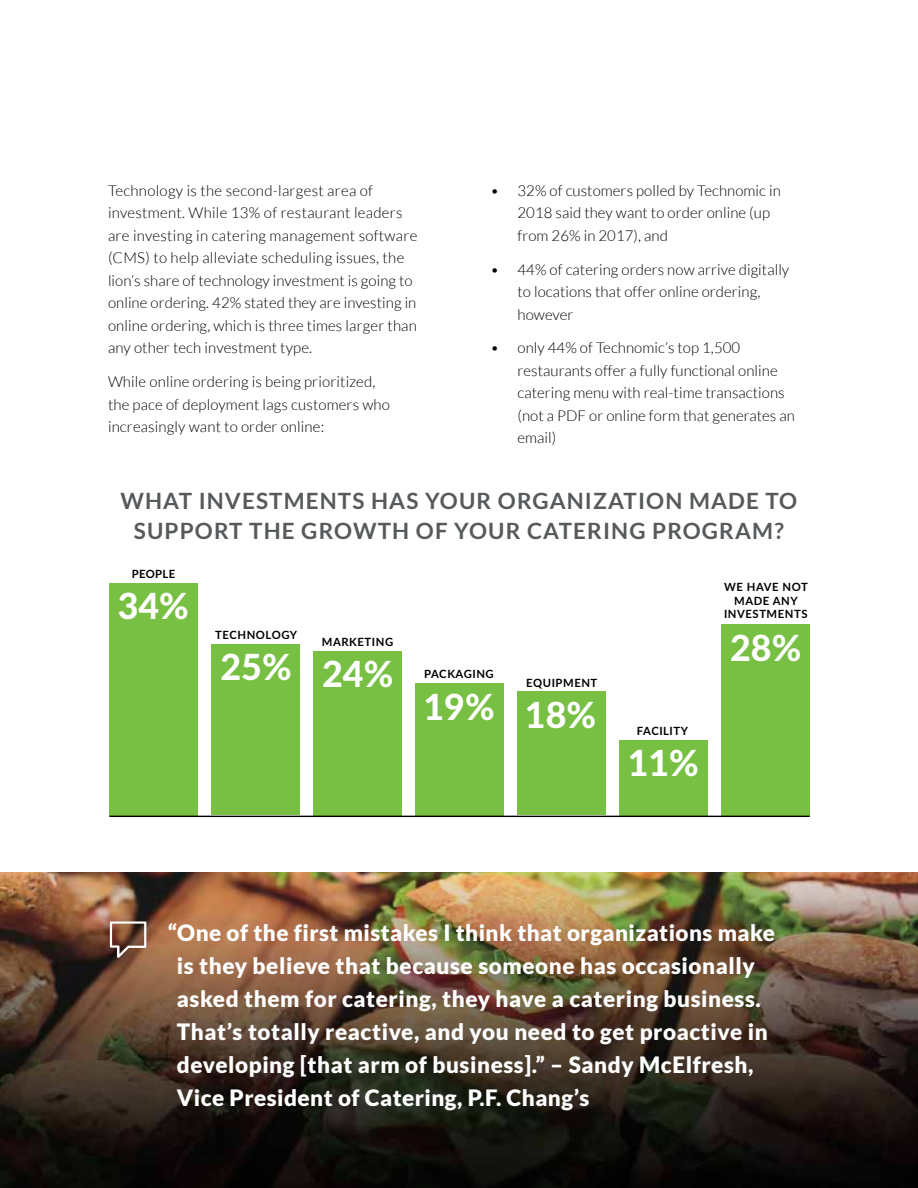
<style>
.page{position:relative;width:918px;height:1188px;background:#fff}
.page>*{position:absolute;margin:0;border:0;box-sizing:border-box;transform-origin:0 0}
.t1{font:800 36px "Lato";color:#fff}
.t2{font:900 22.5px/33px "Lato";letter-spacing:.025em;color:#fff}
.t3{font:700 22.5px/30px "Lato";letter-spacing:.05em;color:#575a5c;text-align:center}
.t4{font:300 15px/22.5px "Lato";letter-spacing:.005em;color:#000}
.t5{font:700 11.25px/13.5px "Lato";letter-spacing:.05em;color:#000;text-align:center}
</style>
<div class="page">
<img style="left:0;top:872px;width:918px;height:316px">
<div style="left:109px;top:583px;width:89px;height:232px;background:#78c043"></div>
<div style="left:211px;top:645px;width:89px;height:170px;background:#78c043"></div>
<div style="left:313px;top:651px;width:89px;height:164px;background:#78c043"></div>
<div style="left:416px;top:683px;width:88px;height:132px;background:#78c043"></div>
<div style="left:518px;top:691px;width:88px;height:124px;background:#78c043"></div>
<div style="left:620px;top:740px;width:88px;height:75px;background:#78c043"></div>
<div style="left:722px;top:624px;width:88px;height:191px;background:#78c043"></div>
<hr style="left:109px;top:816px;width:701px;height:1px;background:#000">
<svg style="left:110px;top:921px;width:36px;height:37px"></svg>
<p class="t4" style="left:108px;top:179px;width:311px">Technology is the second-largest area of investment. While 13% of restaurant leaders are investing in catering management software (CMS) to help alleviate scheduling issues, the lion’s share of technology investment is going to online ordering. 42% stated they are investing in online ordering, which is three times larger than any other tech investment type.</p>
<p class="t4" style="left:108px;top:370px;width:283px">While online ordering is being prioritized, the pace of deployment lags customers who increasingly want to order online:</p>
<p class="t4" style="left:518px;top:179px;width:265px;text-indent:-27px">• 32% of customers polled by Technomic in<br>2018 said they want to order online (up from 26% in 2017), and</p>
<p class="t4" style="left:518px;top:258px;width:273px;text-indent:-27px">• 44% of catering orders now arrive digitally to locations that offer online ordering, however</p>
<p class="t4" style="left:518px;top:337px;width:279px;text-indent:-27px">• only 44% of Technomic’s top 1,500 restaurants offer a fully functional online catering menu with real-time transactions (not a PDF or online form that generates an email)</p>
<h2 class="t3" style="left:120px;top:486px;width:678px">WHAT INVESTMENTS HAS YOUR ORGANIZATION MADE TO<br>SUPPORT THE GROWTH OF YOUR CATERING PROGRAM?</h2>
<p class="t5" style="left:132px;top:567px;width:45px">PEOPLE</p>
<h1 class="t1" style="left:118px;top:579px;width:73px">34%</h1>
<p class="t5" style="left:215px;top:628px;width:83px">TECHNOLOGY</p>
<p class="t5" style="left:322px;top:634px;width:73px">MARKETING</p>
<h1 class="t1" style="left:220px;top:644px;width:174px">25% 24%</h1>
<p class="t5" style="left:424px;top:667px;width:71px">PACKAGING</p>
<p class="t5" style="left:526px;top:675px;width:73px">EQUIPMENT</p>
<h1 class="t1" style="left:424px;top:684px;width:174px">19% 18%</h1>
<p class="t5" style="left:637px;top:724px;width:53px">FACILITY</p>
<h1 class="t1" style="left:628px;top:736px;width:73px">11%</h1>
<p class="t5" style="left:724px;top:580px;width:85px">WE HAVE NOT<br>MADE ANY</p>
<p class="t5" style="left:724px;top:607px;width:85px">INVESTMENTS</p>
<h1 class="t1" style="left:730px;top:621px;width:73px">28%</h1>
<p class="t2" style="left:177px;top:915px;width:600px;text-indent:-9px">“One of the first mistakes I think that organizations make is they believe that because someone has occasionally asked them for catering, they have a catering business.<br>That’s totally reactive, and you need to get proactive in developing [that arm of business].” – Sandy McElfresh, Vice President of Catering, P.F. Chang’s</p>
</div>
